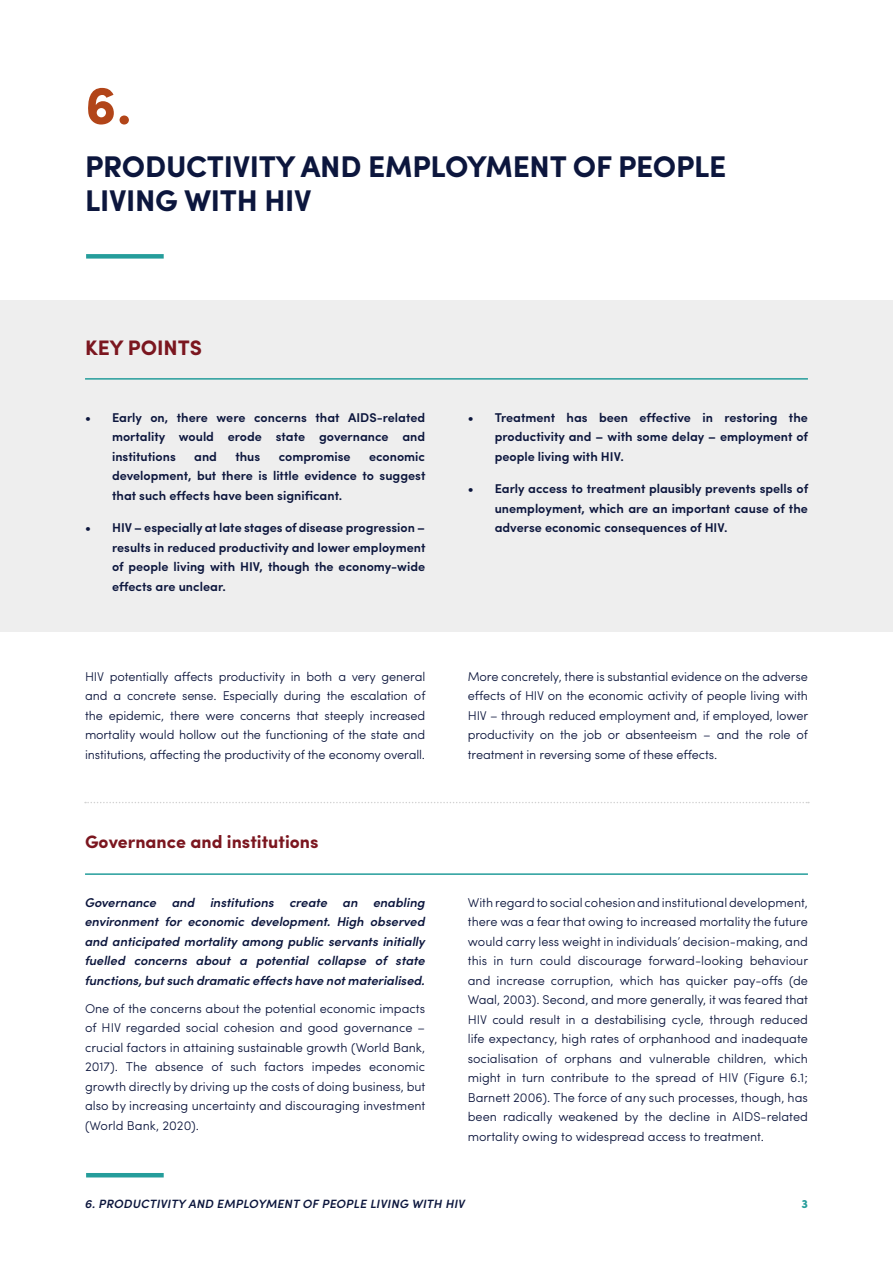
<style>
.page{position:relative;width:893px;height:1263px;background:#fff}
.page>*{position:absolute;margin:0;border:0;box-sizing:border-box;transform-origin:0 0}
.t1{font:700 54px "Sofia Pro";color:#b24519}
.t2{font:700 30px/34.5px "Sofia Pro";letter-spacing:-.01em;color:#0c163d}
.Section_Heading{font:700 21px "Sofia Pro";color:#7b161f}
.t3{font:700 18px "Sofia Pro";color:#7b161f}
.Body_Text{font:300 12.75px/19.5px "Sofia Pro";letter-spacing:-.01em;color:#0c163d;text-align:justify}
.t4{font:600 12.75px/19.5px "Sofia Pro";color:#0c163d;text-align:justify}
.Body_Text-2{font:italic 600 12.75px/19.5px "Sofia Pro";color:#0c163d;text-align:justify}
.t5{font:italic 600 12px "Sofia Pro";letter-spacing:.02em;color:#0c163d}
.t6{font:900 12px "Sofia Pro";color:#259d9b}
</style>
<div class="page">
<hr style="left:86px;top:1173px;width:78px;height:4px;background:#259d9b">
<hr style="left:85px;top:873px;width:723px;height:2px;background:#259d9b">
<svg style="left:85px;top:802px;width:724px;height:1px"></svg>
<div style="left:0;top:300px;width:893px;height:331px;background:#eee"></div>
<hr style="left:85px;top:378px;width:723px;height:2px;background:#259d9b">
<div style="left:86px;top:254px;width:78px;height:5px;background:#259d9b"></div>
<p class="t1" style="left:85px;top:64px;width:48px">6.</p>
<p class="t2" style="left:85px;top:147px;width:643px">PRODUCTIVITY AND EMPLOYMENT OF PEOPLE<br>LIVING WITH HIV</p>
<p class="Section_Heading" style="left:85px;top:332px;width:119px">KEY POINTS</p>
<p class="t4" style="left:112px;top:407px;width:315px;text-indent:-27px">• Early on, there were concerns that AIDS-related mortality would erode state governance and institutions</p>
<p class="t4" style="left:112px;top:446px;width:315px;text-indent:257px">economic development, but there is little evidence to suggest that such effects have been significant.</p>
<p class="t4" style="left:112px;top:517px;width:315px;text-indent:-27px">• HIV – especially at late stages of disease progression – results in reduced productivity and lower employment of people living with HIV, though the economy-wide effects are unclear.</p>
<p class="t4" style="left:194px;top:446px;width:24px">and</p>
<p class="t4" style="left:235px;top:446px;width:26px">thus</p>
<p class="t4" style="left:279px;top:446px;width:73px">compromise</p>
<p class="t4" style="left:495px;top:407px;width:315px;text-indent:-27px">• Treatment has been effective in restoring the productivity and – with some delay – employment of people living with HIV.</p>
<p class="t4" style="left:495px;top:478px;width:315px;text-indent:-27px">• Early access to treatment plausibly prevents spells of unemployment, which are an important cause of the adverse economic consequences of HIV.</p>
<p class="Body_Text" style="left:85px;top:665px;width:342px">HIV potentially affects productivity in both a very general and a concrete sense. Especially during the escalation of the epidemic, there were concerns that steeply increased mortality would hollow out the functioning of the state and institutions, affecting the productivity of the economy overall.</p>
<p class="Body_Text" style="left:468px;top:665px;width:342px">More concretely, there is substantial evidence on the adverse effects of HIV on the economic activity of people living with HIV – through reduced employment and, if employed, lower productivity on the job or absenteeism – and the role of treatment in reversing some of these effects.</p>
<p class="t3" style="left:85px;top:828px;width:235px">Governance and institutions</p>
<p class="Body_Text-2" style="left:85px;top:892px;width:342px">Governance and institutions create an enabling environment for economic development. High observed and anticipated mortality among public servants initially fuelled concerns about a potential collapse of state functions, but such dramatic effects have not materialised.</p>
<p class="Body_Text" style="left:85px;top:998px;width:342px">One of the concerns about the potential economic impacts of HIV regarded social cohesion and good governance – crucial factors in attaining sustainable growth (World Bank, 2017). The absence of such factors impedes economic growth directly by driving up the costs of doing business, but also by increasing uncertainty and discouraging investment (World Bank, 2020).</p>
<p class="Body_Text" style="left:468px;top:892px;width:342px">With regard to social cohesion and institutional development, there was a fear that owing to increased mortality the future would carry less weight in individuals’ decision-making, and this in turn could discourage forward-looking behaviour and increase corruption, which has quicker pay-offs (de Waal, 2003). Second, and more generally, it was feared that HIV could result in a destabilising cycle, through reduced life expectancy, high rates of orphanhood and inadequate socialisation of orphans and vulnerable children, which might in turn contribute to the spread of HIV (Figure 6.1; Barnett 2006). The force of any such processes, though, has been radically weakened by the decline in AIDS-related mortality owing to widespread access to treatment.</p>
<p class="t5" style="left:85px;top:1194px;width:382px">6. PRODUCTIVITY AND EMPLOYMENT OF PEOPLE LIVING WITH HIV</p>
<p class="t6" style="left:801px;top:1194px;width:8px">3</p>
</div>
